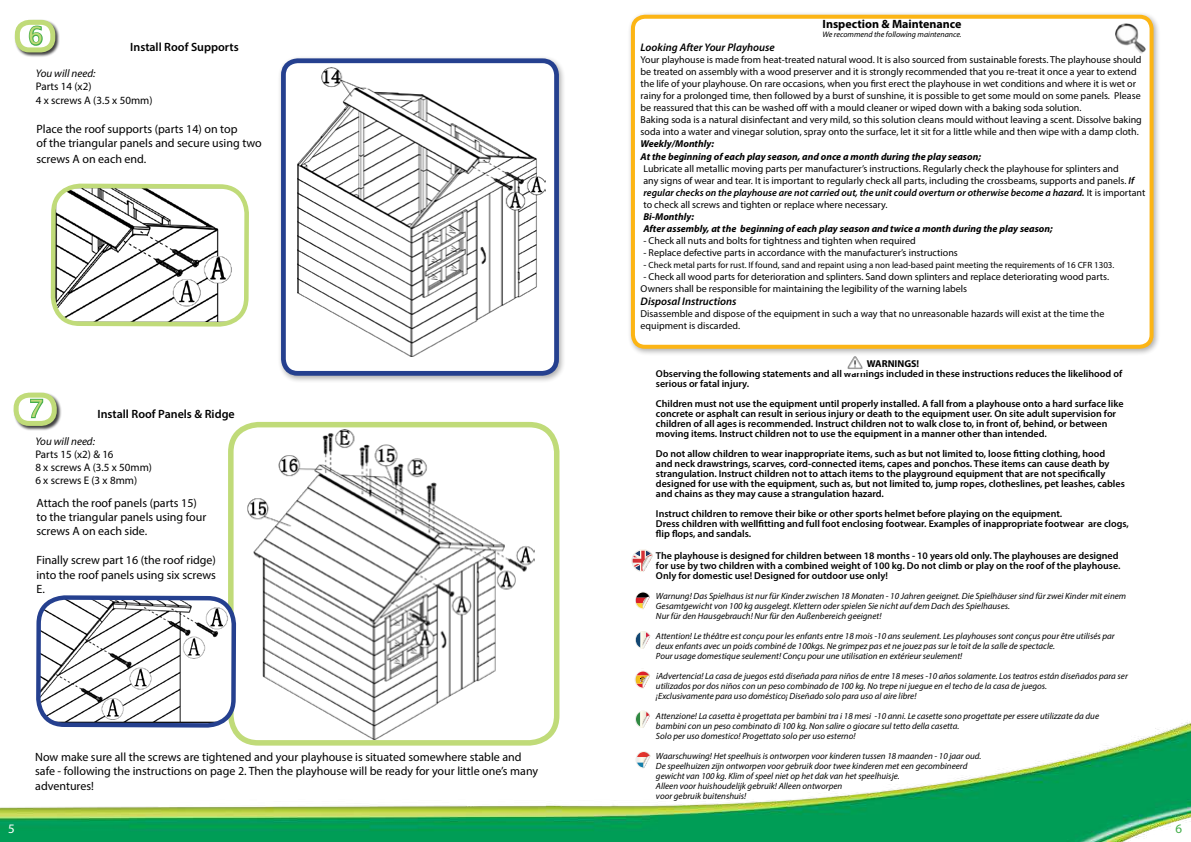
<style>
.page{position:relative;width:1191px;height:842px;background:#fff}
.page>*{position:absolute;margin:0;border:0;box-sizing:border-box;transform-origin:0 0}
.t1{font:24px "Lucida Sans";color:#c0db79}
.t2{font:13px "Myriad Pro";color:#41ad49}
.t3{font:13px "Myriad Pro";color:#fff}
.t4{font:12px/14.4px "Myriad Pro";color:#000}
.t5{font:600 12px "Myriad Pro";color:#000}
.t6{font:700 12px "Myriad Pro";color:#000}
.t7{font:11px/13.2px "Myriad Pro";color:#000}
.t8{font:italic 600 11px "Myriad Pro";color:#000}
.t9{font:italic 11px "Myriad Pro";color:#000}
.t10{font:10px/12px "Myriad Pro";color:#000}
.t11{font:600 10px/10px "Myriad Pro";color:#000}
.t12{font:italic 700 10px/13.2px "Myriad Pro";color:#000}
.t13{font:700 10px "Myriad Pro";color:#000}
.t14{font:italic 9px/10px "Myriad Pro";color:#000}
.t15{font:9px "Myriad Pro";color:#000}
.t16{font:italic 8px "Myriad Pro";color:#000}
.s1{font-weight:600;font-style:italic}
.s2{font-size:10px}
</style>
<div class="page">
<img style="left:0;top:421px;width:1191px;height:421px">
<div style="left:627px;top:11px;width:533px;height:345px;background:#000;opacity:.32"></div>
<div style="left:633px;top:17px;width:518px;height:330px;background:#fff;border-radius:12px"></div>
<div style="left:631px;top:15px;width:522px;height:334px;border:4px solid #fcb515;border-radius:12px"></div>
<img style="left:1115px;top:23px;width:31px;height:31px">
<svg style="left:635px;top:592px;width:15px;height:17px"></svg>
<svg style="left:635px;top:631px;width:15px;height:18px"></svg>
<svg style="left:634px;top:671px;width:16px;height:17px"></svg>
<svg style="left:635px;top:711px;width:15px;height:17px"></svg>
<svg style="left:635px;top:751px;width:16px;height:17px"></svg>
<svg style="left:631px;top:549px;width:22px;height:23px"></svg>
<img style="left:847px;top:356px;width:16px;height:13px">
<div style="left:278px;top:55px;width:288px;height:328px;background:#000;opacity:.32"></div>
<div style="left:283px;top:61px;width:273px;height:312px;background:#fff;border-radius:14px"></div>
<img style="left:298px;top:67px;width:247px;height:289px">
<div style="left:281px;top:58px;width:278px;height:318px;border:5px solid #25408f;border-radius:14px"></div>
<div style="left:14px;top:19px;width:45px;height:38px;background:#000;opacity:.75"></div>
<div style="left:17px;top:22px;width:36px;height:28px;background:#fff;border-radius:12px"></div>
<svg style="left:28px;top:26px;width:6px;height:20px"></svg>
<div style="left:15px;top:20px;width:40px;height:32px;border:5px solid #c0db79;border-radius:12px"></div>
<svg style="left:49px;top:190px;width:202px;height:652px"></svg>
<div style="left:231px;top:425px;width:326px;height:318px;background:#fff;border-radius:27px"></div>
<img style="left:248px;top:429px;width:286px;height:310px">
<div style="left:228px;top:422px;width:331px;height:324px;border:6px solid #c0db79;border-radius:27px"></div>
<div style="left:13px;top:392px;width:48px;height:38px;background:#000;opacity:.75"></div>
<div style="left:16px;top:395px;width:38px;height:28px;background:#fff;border-radius:13px"></div>
<svg style="left:30px;top:399px;width:4px;height:20px"></svg>
<div style="left:14px;top:393px;width:43px;height:33px;border:5px solid #c0db79;border-radius:13px"></div>
<svg style="left:34px;top:19px;width:204px;height:711px"></svg>
<h1 class="t1" style="left:28px;top:22px;width:17px">6</h1>
<p class="t5" style="left:130px;top:39px;width:110px">Install Roof Supports</p>
<p class="t9" style="left:36px;top:67px;width:61px">You will need:</p>
<p class="t7" style="left:36px;top:80px;width:118px">Parts 14 (x2)<br>4 x screws A (3.5 x 50mm)</p>
<p class="t4" style="left:37px;top:121px;width:227px;line-height:14px">Place the roof supports (parts 14) on top<br>of the triangular panels and secure using two</p>
<p class="t4" style="left:37px;top:152px;width:111px">screws A on each end.</p>
<h1 class="t1" style="left:28px;top:395px;width:17px">7</h1>
<p class="t5" style="left:97px;top:407px;width:139px">Install Roof Panels &amp; Ridge</p>
<p class="t9" style="left:35px;top:434px;width:61px">You will need:</p>
<p class="t7" style="left:35px;top:447px;width:118px">Parts 15 (x2) &amp; 16<br>8 x screws A (3.5 x 50mm)<br>6 x screws E (3 x 8mm)</p>
<p class="t4" style="left:37px;top:495px;width:171px">Attach the roof panels (parts 15) to the triangular panels using four screws A on each side.</p>
<p class="t4" style="left:37px;top:553px;width:181px;text-align:justify">Finally screw part 16 (the roof ridge) into the roof panels using six screws E.</p>
<h2 class="t3" style="left:8px;top:820px;width:8px">5</h2>
<p class="t4" style="left:35px;top:749px;width:504px">Now make sure all the screws are tightened and your playhouse is situated somewhere stable and safe - following the instructions on page 2. Then the playhouse will be ready for your little one’s many adventures!</p>
<p class="t6" style="left:822px;top:16px;width:140px">Inspection &amp; Maintenance</p>
<p class="t16" style="left:822px;top:30px;width:141px">We recommend the following maintenance.</p>
<p class="t8" style="left:640px;top:40px;width:136px">Looking After Your Playhouse</p>
<p class="t10" style="left:640px;top:53px;width:503px">Your playhouse is made from heat-treated natural wood. It is also sourced from sustainable forests. The playhouse should be treated on assembly with a wood preserver and it is strongly recommended that you re-treat it once a year to extend the life of your playhouse. On rare occasions, when you first erect the playhouse in wet conditions and where it is wet or rainy for a prolonged time, then followed by a burst of sunshine, it is possible to get some mould on some panels. Please be reassured that this can be washed off with a mould cleaner or wiped down with a baking soda solution.<br>Baking soda is a natural disinfectant and very mild, so this solution cleans mould without leaving a scent. Dissolve baking soda into a water and vinegar solution, spray onto the surface, let it sit for a little while and then wipe with a damp cloth.</p>
<p class="t12" style="left:640px;top:136px;width:342px">Weekly/Monthly:<br>At the beginning of each play season, and once a month during the play season;</p>
<p class="t10" style="left:643px;top:162px;width:503px">Lubricate all metallic moving parts per manufacturer’s instructions. Regularly check the playhouse for splinters and<br>any signs of wear and tear. It is important to regularly check all parts, including the crossbeams, supports and panels. <span class="s1">If regular checks on the playhouse are not carried out, the unit could overturn or otherwise become a hazard.</span> It is important to check all screws and tighten or replace where necessary.</p>
<p class="t12" style="left:643px;top:210px;width:411px;line-height:12px">Bi-Monthly:<br>After assembly, at the beginning of each play season and twice a month during the play season;</p>
<p class="t10" style="left:643px;top:234px;width:274px">- Check all nuts and bolts for tightness and tighten when required</p>
<p class="t10" style="left:643px;top:246px;width:316px">- Replace defective parts in accordance with the manufacturer’s instructions</p>
<p class="t15" style="left:643px;top:259px;width:472px"><span class="s2">-</span> Check metal parts for rust. If found, sand and repaint using a non lead-based paint meeting the requirements of 16 CFR 1303.</p>
<p class="t10" style="left:640px;top:270px;width:470px">- Check all wood parts for deterioration and splinters. Sand down splinters and replace deteriorating wood parts.<br>Owners shall be responsible for maintaining the legibility of the warning labels</p>
<p class="t8" style="left:640px;top:294px;width:97px">Disposal Instructions</p>
<p class="t10" style="left:640px;top:307px;width:465px">Disassemble and dispose of the equipment in such a way that no unreasonable hazards will exist at the time the equipment is discarded.</p>
<p class="t13" style="left:867px;top:357px;width:54px">WARNINGS!</p>
<p class="t11" style="left:656px;top:369px;width:468px">Observing the following statements and all warnings included in these instructions reduces the likelihood of serious or fatal injury.</p>
<p class="t11" style="left:656px;top:399px;width:469px">Children must not use the equipment until properly installed. A fall from a playhouse onto a hard surface like concrete or asphalt can result in serious injury or death to the equipment user. On site adult supervision for children of all ages is recommended. Instruct children not to walk close to, in front of, behind, or between moving items. Instruct children not to use the equipment in a manner other than intended.</p>
<p class="t11" style="left:656px;top:449px;width:470px">Do not allow children to wear inappropriate items, such as but not limited to, loose fitting clothing, hood<br>and neck drawstrings, scarves, cord-connected items, capes and ponchos. These items can cause death by strangulation. Instruct children not to attach items to the playground equipment that are not specifically designed for use with the equipment, such as, but not limited to, jump ropes, clotheslines, pet leashes, cables and chains as they may cause a strangulation hazard.</p>
<p class="t11" style="left:656px;top:509px;width:474px">Instruct children to remove their bike or other sports helmet before playing on the equipment.<br>Dress children with wellfitting and full foot enclosing footwear. Examples of inappropriate footwear are clogs, flip flops, and sandals.</p>
<p class="t11" style="left:656px;top:551px;width:466px">The playhouse is designed for children between 18 months - 10 years old only. The playhouses are designed for use by two children with a combined weight of 100 kg. Do not climb or play on the roof of the playhouse.<br>Only for domestic use! Designed for outdoor use only!</p>
<p class="t14" style="left:656px;top:591px;width:472px">Warnung! Das Spielhaus ist nur für Kinder zwischen 18 Monaten - 10 Jahren geeignet. Die Spielhäuser sind für zwei Kinder mit einem<br>Gesamtgewicht von 100 kg ausgelegt. Klettern oder spielen Sie nicht auf dem Dach des Spielhauses.<br>Nur für den Hausgebrauch! Nur für den Außenbereich geeignet!</p>
<p class="t14" style="left:656px;top:631px;width:460px">Attention! Le théâtre est conçu pour les enfants entre 18 mois -10 ans seulement. Les playhouses sont conçus pour être utilisés par deux enfants avec un poids combiné de 100kgs. Ne grimpez pas et ne jouez pas sur le toit de la salle de spectacle.<br>Pour usage domestique seulement! Conçu pour une utilisation en extérieur seulement!</p>
<p class="t14" style="left:656px;top:671px;width:473px">¡Advertencia! La casa de juegos está diseñada para niños de entre 18 meses -10 años solamente. Los teatros están diseñados para ser utilizados por dos niños con un peso combinado de 100 kg. No trepe ni juegue en el techo de la casa de juegos.<br>¡Exclusivamente para uso doméstico¡ Diseñado solo para uso al aire libre!</p>
<p class="t14" style="left:656px;top:711px;width:444px">Attenzione! La casetta è progettata per bambini tra i 18 mesi -10 anni. Le casette sono progettate per essere utilizzate da due bambini con un peso combinato di 100 kg. Non salire o giocare sul tetto della casetta.<br>Solo per uso domestico! Progettato solo per uso esterno!</p>
<p class="t14" style="left:656px;top:751px;width:327px">Waarschuwing! Het speelhuis is ontworpen voor kinderen tussen 18 maanden - 10 jaar oud.<br>De speelhuizen zijn ontworpen voor gebruik door twee kinderen met een gecombineerd gewicht van 100 kg. Klim of speel niet op het dak van het speelhuisje.<br>Alleen voor huishoudelijk gebruik! Alleen ontworpen<br>voor gebruik buitenshuis!</p>
<h2 class="t2" style="left:1175px;top:820px;width:8px">6</h2>
</div>
